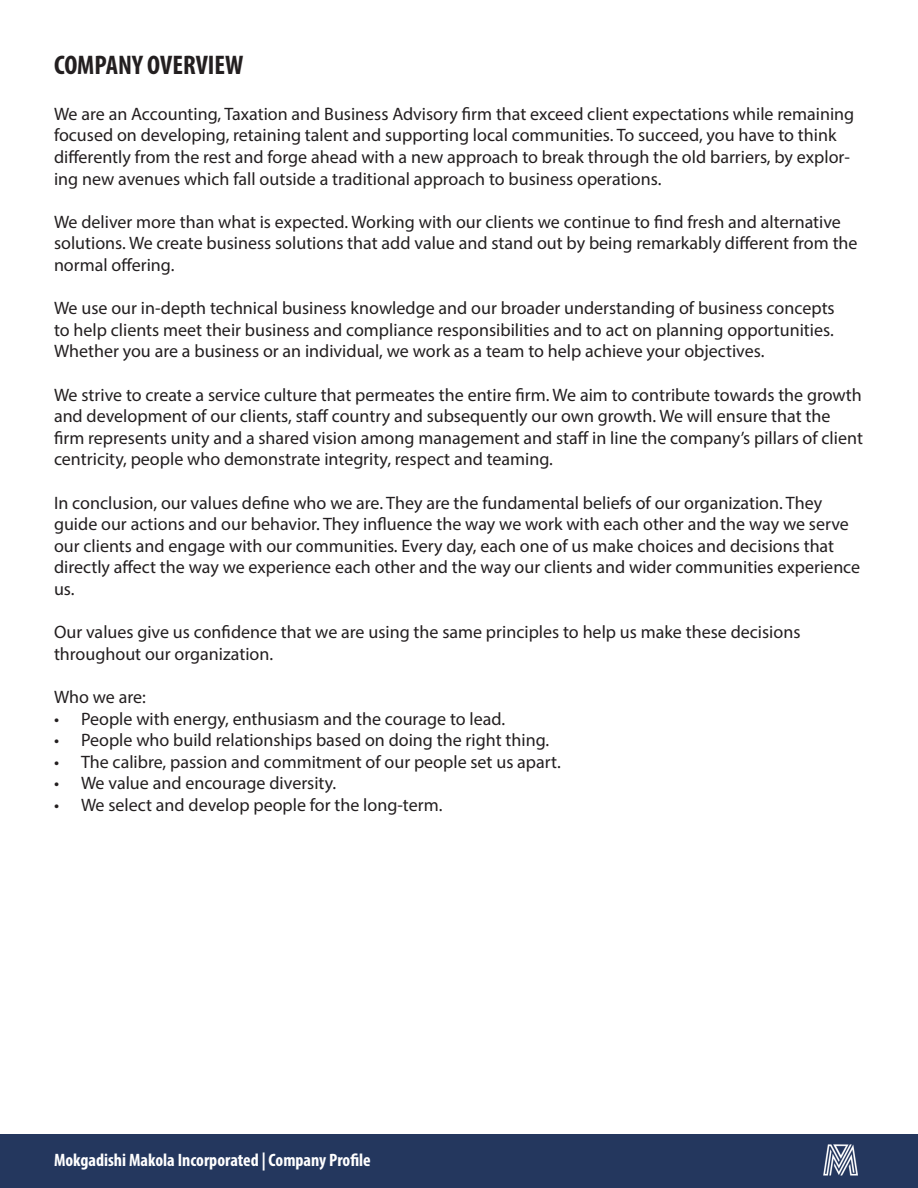
<style>
.page{position:relative;width:918px;height:1188px;background:#fff}
.page>*{position:absolute;margin:0;border:0;box-sizing:border-box;transform-origin:0 0}
.t1{font:700 condensed 27px "Myriad Pro";color:#231f20}
.t2{font:18px/21.6px "Myriad Pro";color:#231f20}
.t3{font:700 condensed 18px "Myriad Pro";color:#fff}
</style>
<div class="page">
<div style="left:1px;top:1135px;width:916px;height:52px;background:#24375e"></div>
<div style="left:0;top:1134px;width:918px;height:54px;border:2px solid #24375e"></div>
<img style="left:823px;top:1144px;width:34px;height:32px">
<p class="t1" style="left:54px;top:48px;width:191px">COMPANY OVERVIEW</p>
<p class="t2" style="left:54px;top:103px;width:802px">We are an Accounting, Taxation and Business Advisory firm that exceed client expectations while remaining focused on developing, retaining talent and supporting local communities. To succeed, you have to think differently from the rest and forge ahead with a new approach to break through the old barriers, by explor&shy;ing new avenues which fall outside a traditional approach to business operations.</p>
<p class="t2" style="left:54px;top:211px;width:805px">We deliver more than what is expected. Working with our clients we continue to find fresh and alternative solutions. We create business solutions that add value and stand out by being remarkably different from the normal offering.</p>
<p class="t2" style="left:54px;top:297px;width:782px;text-align:justify">We use our in-depth technical business knowledge and our broader understanding of business concepts to help clients meet their business and compliance responsibilities and to act on planning opportunities.<br>Whether you are a business or an individual, we work as a team to help achieve your objectives.</p>
<p class="t2" style="left:54px;top:383px;width:811px">We strive to create a service culture that permeates the entire firm. We aim to contribute towards the growth and development of our clients, staff country and subsequently our own growth. We will ensure that the firm represents unity and a shared vision among management and staff in line the company’s pillars of client centricity, people who demonstrate integrity, respect and teaming.</p>
<p class="t2" style="left:54px;top:491px;width:808px">In conclusion, our values define who we are. They are the fundamental beliefs of our organization. They guide our actions and our behavior. They influence the way we work with each other and the way we serve our clients and engage with our communities. Every day, each one of us make choices and decisions that directly affect the way we experience each other and the way our clients and wider communities experience us.</p>
<p class="t2" style="left:54px;top:621px;width:748px">Our values give us confidence that we are using the same principles to help us make these decisions throughout our organization.</p>
<p class="t2" style="left:54px;top:686px;width:93px">Who we are:</p>
<p class="t2" style="left:54px;top:707px;width:453px">• People with energy, enthusiasm and the courage to lead.</p>
<p class="t2" style="left:54px;top:729px;width:497px">• People who build relationships based on doing the right thing.</p>
<p class="t2" style="left:54px;top:751px;width:508px">• The calibre, passion and commitment of our people set us apart.</p>
<p class="t2" style="left:54px;top:772px;width:284px">• We value and encourage diversity.</p>
<p class="t2" style="left:54px;top:794px;width:390px">• We select and develop people for the long-term.</p>
<p class="t3" style="left:54px;top:1149px;width:318px">Mokgadishi Makola Incorporated | Company Profile</p>
</div>
